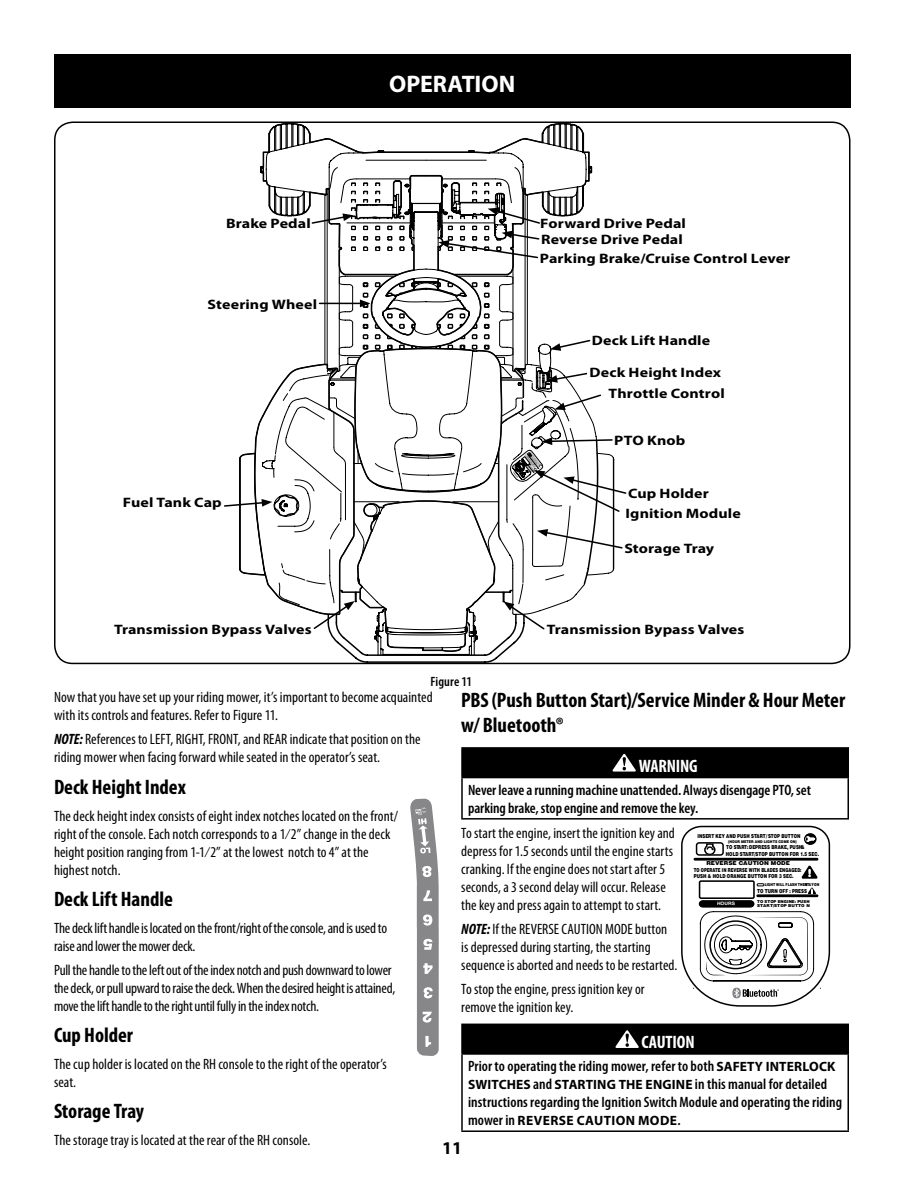
<style>
.page{position:relative;width:918px;height:1188px;background:#fff}
.page>*{position:absolute;margin:0;border:0;box-sizing:border-box;transform-origin:0 0}
.t1{font:700 24px "Myriad Pro";color:#fff}
.t2{font:700 condensed 21px/25.2px "Myriad Pro";color:#000}
.t3{font:700 condensed 18px "Myriad Pro";letter-spacing:-.01em;color:#fff}
.t4{font:700 18px "Myriad Pro";color:#000}
.t5{font:condensed 15px/18px "Myriad Pro";letter-spacing:.005em;color:#000}
.t6{font:condensed 15px/18px "Myriad Pro";letter-spacing:-.015em;color:#000}
.t7{font:600 condensed 15px/18px "Myriad Pro";letter-spacing:.005em;color:#000}
.t8{font:700 13.65px/15.5px "Myriad Pro";letter-spacing:.005em;color:#000;scale:1.16 1}
.t9{font:700 13.5px "Myriad Pro";letter-spacing:.03em;color:#000}
.t10{font:600 condensed 13.5px "Myriad Pro";letter-spacing:.01em;color:#000}
.t11{font:900 5.4px/6.3px "Helvetica";color:#000;scale:.74 1}
.t12{font:900 5.4px/6.1px "Helvetica";color:#000;scale:.7 1}
.t13{font:900 5.4px "Helvetica";color:#000;scale:1.07 1}
.t14{font:900 5.4px "Helvetica";color:#000;scale:.75 1}
.t15{font:700 condensed 4.65px "Helvetica";letter-spacing:-.005em;color:#fff;scale:1.3 1}
.t16{font:900 4.05px/4.8px "Helvetica";color:#000;scale:.96 1}
.t17{font:900 4.05px "Helvetica";color:#000;scale:.75 1}
.t18{font:900 3.75px "Helvetica";color:#000;scale:.86 1}
.s1{font-weight:700;font-style:italic}
.s2{font-weight:700;font-stretch:normal;font-size:13.5px}
.s3{font-weight:600;font-stretch:condensed;font-size:15px}
</style>
<div class="page">
<div style="left:54px;top:54px;width:796px;height:54px;background:#000"></div>
<svg style="left:262px;top:125px;width:328px;height:28px"></svg>
<svg style="left:224px;top:153px;width:403px;height:508px"></svg>
<svg style="left:410px;top:798px;width:29px;height:258px"></svg>
<div style="left:462px;top:748px;width:386px;height:30px;background:#000"></div>
<hr style="left:461px;top:747px;width:388px;height:2px;background:#000">
<hr style="left:461px;top:749px;width:2px;height:28px;background:#000">
<svg style="left:848px;top:749px;width:1px;height:28px"></svg>
<hr style="left:461px;top:777px;width:388px;height:1px;background:#000">
<hr style="left:461px;top:778px;width:2px;height:40px;background:#000">
<hr style="left:848px;top:778px;width:1px;height:40px;background:#000">
<hr style="left:461px;top:818px;width:388px;height:2px;background:#000">
<svg style="left:612px;top:754px;width:24px;height:18px"></svg>
<div style="left:462px;top:1024px;width:386px;height:30px;background:#000"></div>
<hr style="left:461px;top:1024px;width:388px;height:1px;background:#000">
<hr style="left:461px;top:1025px;width:2px;height:28px;background:#000">
<svg style="left:848px;top:1025px;width:1px;height:28px"></svg>
<hr style="left:461px;top:1053px;width:388px;height:2px;background:#000">
<hr style="left:461px;top:1055px;width:2px;height:75px;background:#000">
<hr style="left:848px;top:1055px;width:1px;height:75px;background:#000">
<hr style="left:461px;top:1130px;width:388px;height:2px;background:#000">
<svg style="left:615px;top:1030px;width:24px;height:18px"></svg>
<svg style="left:681px;top:825px;width:150px;height:182px"></svg>
<p class="t8" style="left:226px;top:216px;width:75px">Brake Pedal</p>
<p class="t8" style="left:208px;top:296px;width:96px">Steering Wheel</p>
<p class="t8" style="left:123px;top:494px;width:87px">Fuel Tank Cap</p>
<h1 class="t1" style="left:389px;top:68px;width:127px">OPERATION</h1>
<p class="t8" style="left:540px;top:215px;width:127px">Forward Drive Pedal<br>Reverse Drive Pedal</p>
<p class="t8" style="left:540px;top:250px;width:217px">Parking Brake/Cruise Control Lever</p>
<p class="t8" style="left:592px;top:332px;width:103px">Deck Lift Handle</p>
<p class="t8" style="left:590px;top:365px;width:115px">Deck Height Index</p>
<p class="t8" style="left:609px;top:385px;width:102px">Throttle Control</p>
<p class="t8" style="left:614px;top:432px;width:63px">PTO Knob</p>
<p class="t8" style="left:628px;top:485px;width:71px">Cup Holder</p>
<p class="t8" style="left:626px;top:505px;width:101px">Ignition Module</p>
<p class="t8" style="left:624px;top:540px;width:79px">Storage Tray</p>
<p class="t8" style="left:114px;top:621px;width:172px">Transmission Bypass Valves</p>
<p class="t8" style="left:547px;top:621px;width:172px">Transmission Bypass Valves</p>
<p class="t10" style="left:430px;top:674px;width:43px">Figure 11</p>
<p class="t5" style="left:54px;top:689px;width:380px">Now that you have set up your riding mower, it’s important to become acquainted with its controls and features. Refer to Figure 11.</p>
<p class="t5" style="left:54px;top:731px;width:368px"><span class="s1">NOTE:</span> References to LEFT, RIGHT, FRONT, and REAR indicate that position on the riding mower when facing forward while seated in the operator’s seat.</p>
<h2 class="t2" style="left:54px;top:774px;width:134px">Deck Height Index</h2>
<p class="t5" style="left:54px;top:807px;width:346px">The deck height index consists of eight index notches located on the front/ right of the console. Each notch corresponds to a 1⁄2” change in the deck height position ranging from 1-1⁄2” at the lowest notch to 4” at the highest notch.</p>
<h2 class="t2" style="left:54px;top:886px;width:120px">Deck Lift Handle</h2>
<p class="t6" style="left:54px;top:919px;width:335px">The deck lift handle is located on the front/right of the console, and is used to raise and lower the mower deck.</p>
<p class="t6" style="left:54px;top:961px;width:343px">Pull the handle to the left out of the index notch and push downward to lower the deck, or pull upward to raise the deck. When the desired height is attained, move the lift handle to the right until fully in the index notch.</p>
<h2 class="t2" style="left:54px;top:1022px;width:81px">Cup Holder</h2>
<p class="t5" style="left:54px;top:1055px;width:334px">The cup holder is located on the RH console to the right of the operator’s seat.</p>
<h2 class="t2" style="left:54px;top:1098px;width:92px">Storage Tray</h2>
<p class="t5" style="left:54px;top:1132px;width:258px">The storage tray is located at the rear of the RH console.</p>
<h2 class="t2" style="left:461px;top:687px;width:385px">PBS (Push Button Start)/Service Minder &amp; Hour Meter w/ Bluetooth®</h2>
<p class="t3" style="left:639px;top:754px;width:60px">WARNING</p>
<p class="t7" style="left:468px;top:781px;width:344px">Never leave a running machine unattended. Always disengage PTO, set parking brake, stop engine and remove the key.</p>
<p class="t5" style="left:461px;top:824px;width:215px">To start the engine, insert the ignition key and depress for 1.5 seconds until the engine starts cranking. If the engine does not start after 5 seconds, a 3 second delay will occur. Release the key and press again to attempt to start.</p>
<p class="t5" style="left:461px;top:920px;width:218px"><span class="s1">NOTE:</span> If the REVERSE CAUTION MODE button is depressed during starting, the starting sequence is aborted and needs to be restarted.</p>
<p class="t5" style="left:461px;top:980px;width:185px">To stop the engine, press ignition key or remove the ignition key.</p>
<p class="t3" style="left:642px;top:1031px;width:55px">CAUTION</p>
<p class="t7" style="left:468px;top:1057px;width:376px">Prior to operating the riding mower, refer to both <span class="s2">SAFETY INTERLOCK<br>SWITCHES</span> and <span class="s2">STARTING THE ENGINE</span> in this manual for detailed instructions regarding the Ignition Switch Module and operating the riding</p>
<p class="t9" style="left:468px;top:1112px;width:214px"><span class="s3">mower in</span> REVERSE CAUTION MODE<span class="s3">.</span></p>
<p class="t11" style="left:698px;top:832px;width:141px">INSERT KEY AND PUSH START / STOP BUTTON</p>
<p class="t18" style="left:728px;top:839px;width:82px">(HOUR METER AND LIGHTS COME ON)</p>
<p class="t11" style="left:726px;top:844px;width:127px">TO START: DEPRESS BRAKE, PUSH&amp;<br>HOLD START/STOP BUTTON FOR 1.5 SEC.</p>
<p class="t12" style="left:694px;top:867px;width:155px">TO OPERATE IN REVERSE WITH BLADES ENGAGED:<br>PUSH &amp; HOLD ORANGE BUTTON FOR 3 SEC.</p>
<p class="t13" style="left:706px;top:860px;width:80px">REVERSE CAUTION MODE</p>
<p class="t14" style="left:757px;top:888px;width:68px">TO TURN OFF : PRESS</p>
<p class="t17" style="left:765px;top:882px;width:74px">LIGHT WILL FLASH THENSTAY ON</p>
<p class="t16" style="left:757px;top:899px;width:57px">TO STOP ENGINE: PUSH<br>START/STOP BUTTO N</p>
<p class="t15" style="left:717px;top:901px;width:15px">HOURS</p>
<p class="t4" style="left:442px;top:1137px;width:21px">11</p>
</div>
